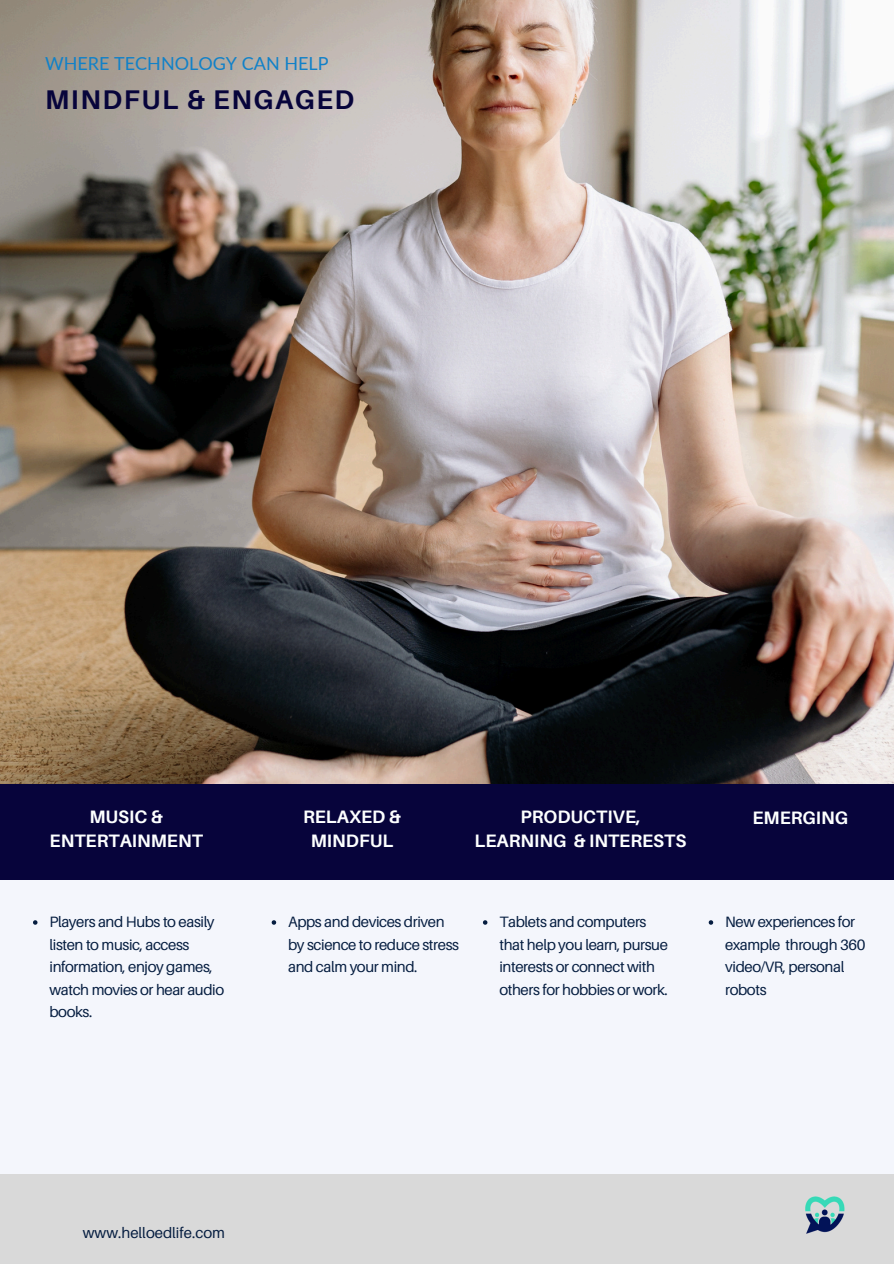
<style>
.page{position:relative;width:894px;height:1264px;background:#fff}
.page>*{position:absolute;margin:0;border:0;box-sizing:border-box;transform-origin:0 0}
.t1{font:700 27px "Aileron";letter-spacing:.06em;color:#07043b}
.t2{font:700 18px/24.8px "Aileron";color:#fdffff;text-align:center}
.t3{font:18px "Lato";color:#1181c8}
.t4{font:15px/22.5px "Aileron";letter-spacing:-.025em;color:#051d40}
.t5{font:15px "Aileron";color:#051d40}
</style>
<div class="page">
<div style="left:0;top:0;width:893px;height:1263px;background:#d9d9d9"></div>
<div style="left:0;top:877px;width:893px;height:297px;background:#f4f6fc"></div>
<img style="left:0;top:0;width:893px;height:784px">
<div style="left:0;top:784px;width:893px;height:96px;background:#07043b"></div>
<svg style="left:33px;top:920px;width:4px;height:4px"></svg>
<svg style="left:271px;top:920px;width:5px;height:4px"></svg>
<svg style="left:483px;top:920px;width:4px;height:4px"></svg>
<svg style="left:708px;top:920px;width:5px;height:4px"></svg>
<img style="left:805px;top:1196px;width:40px;height:38px">
<h3 class="t3" style="left:45px;top:52px;width:285px">WHERE TECHNOLOGY CAN HELP</h3>
<h2 class="t1" style="left:45px;top:82px;width:310px">MINDFUL &amp; ENGAGED</h2>
<p class="t2" style="left:50px;top:803px;width:155px">MUSIC &amp;<br>ENTERTAINMENT</p>
<p class="t2" style="left:303px;top:803px;width:99px">RELAXED &amp;<br>MINDFUL</p>
<p class="t2" style="left:474px;top:803px;width:213px">PRODUCTIVE,<br>LEARNING &amp; INTERESTS</p>
<p class="t2" style="left:752px;top:805px;width:97px">EMERGING</p>
<h1 class="t4" style="left:49px;top:910px;width:176px">Players and Hubs to easily listen to music, access information, enjoy games, watch movies or hear audio books.</h1>
<h2 class="t4" style="left:288px;top:910px;width:172px">Apps and devices driven by science to reduce stress and calm your mind.</h2>
<h2 class="t4" style="left:499px;top:910px;width:170px">Tablets and computers that help you learn, pursue interests or connect with others for hobbies or work.</h2>
<h2 class="t4" style="left:725px;top:910px;width:142px">New experiences for example through 360 video/VR, personal robots</h2>
<p class="t5" style="left:83px;top:1223px;width:144px">www.helloedlife.com</p>
</div>
